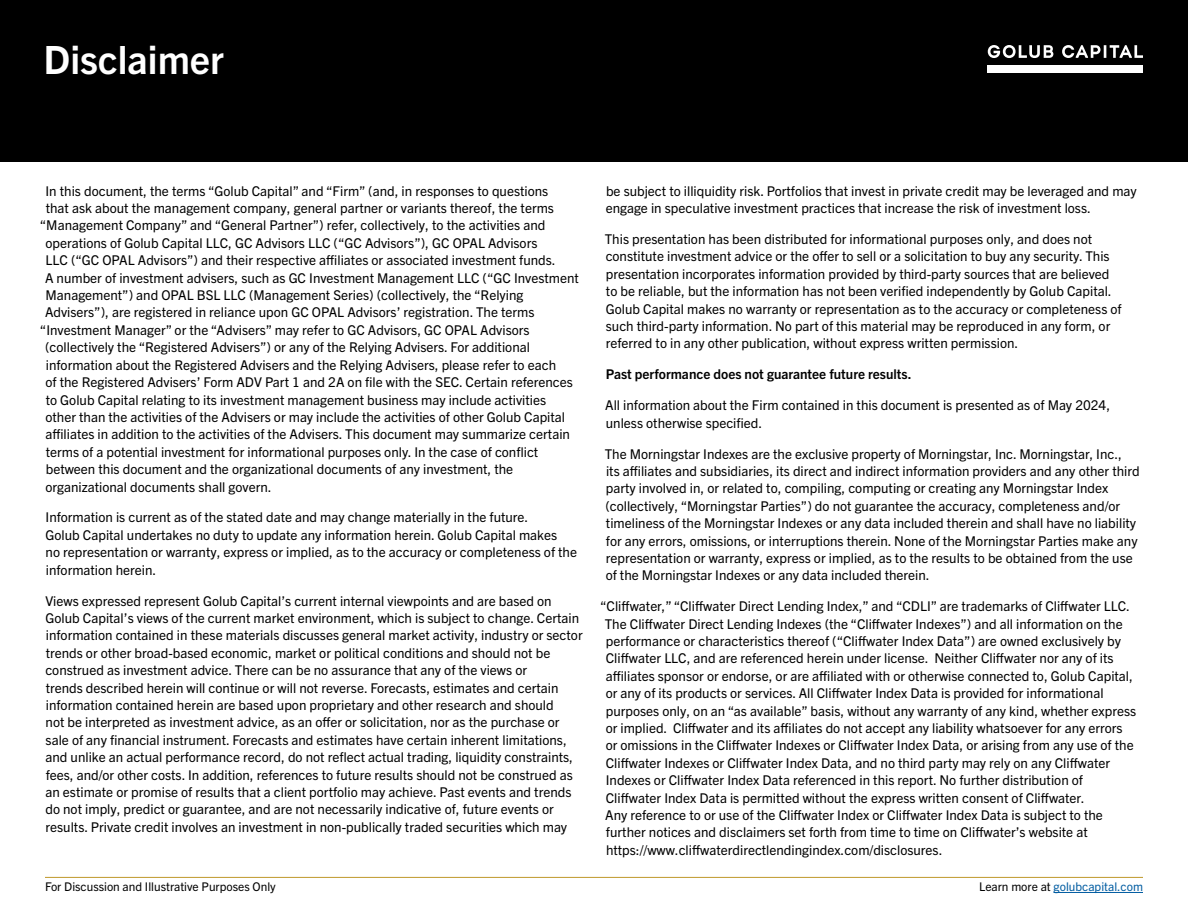
<style>
.page{position:relative;width:1188px;height:918px;background:#fff}
.page>*{position:absolute;margin:0;border:0;box-sizing:border-box;transform-origin:0 0}
.t1{font:700 39px "Trade Gothic Next LT Pro";color:#fff}
.t2{font:13.5px/17.4px "Trade Gothic Next LT Pro";color:#000}
.t3{font:700 13.5px "Trade Gothic Next LT Pro";color:#000}
.t4{font:12px "Trade Gothic Next LT Pro";color:#000}
.t5{font:12px "Trade Gothic Next LT Pro";color:#005ca1}
.s1{color:#000}
</style>
<div class="page">
<div style="left:0;top:0;width:1188px;height:161px;background:#000"></div>
<div style="left:988px;top:66px;width:155px;height:7px;background:#fff"></div>
<svg style="left:988px;top:45px;width:65px;height:13px"></svg>
<svg style="left:1062px;top:45px;width:81px;height:13px"></svg>
<hr style="left:45px;top:877px;width:1098px;height:1px;background:#bf982b">
<hr style="left:1054px;top:892px;width:89px;height:1px;background:#005ca1">
<h1 class="t1" style="left:44px;top:32px;width:182px">Disclaimer</h1>
<p class="t2" style="left:46px;top:181px;width:504px">In this document, the terms “Golub Capital” and “Firm” (and, in responses to questions</p>
<p class="t2" style="left:46px;top:199px;width:510px">that ask about the management company, general partner or variants thereof, the terms</p>
<p class="t2" style="left:40px;top:216px;width:507px">“Management Company” and “General Partner”) refer, collectively, to the activities and</p>
<p class="t2" style="left:45px;top:233px;width:494px">operations of Golub Capital LLC, GC Advisors LLC (“GC Advisors”), GC OPAL Advisors</p>
<p class="t2" style="left:46px;top:251px;width:512px">LLC (“GC OPAL Advisors”) and their respective affiliates or associated investment funds.</p>
<p class="t2" style="left:45px;top:268px;width:535px">A number of investment advisers, such as GC Investment Management LLC (“GC Investment</p>
<p class="t2" style="left:46px;top:286px;width:479px">Management”) and OPAL BSL LLC (Management Series) (collectively, the “Relying</p>
<p class="t2" style="left:45px;top:303px;width:491px">Advisers”), are registered in reliance upon GC OPAL Advisors’ registration. The terms</p>
<p class="t2" style="left:40px;top:320px;width:491px">“Investment Manager” or the “Advisers” may refer to GC Advisors, GC OPAL Advisors</p>
<p class="t2" style="left:45px;top:338px;width:486px">(collectively the “Registered Advisers”) or any of the Relying Advisers. For additional</p>
<p class="t2" style="left:46px;top:355px;width:512px">information about the Registered Advisers and the Relying Advisers, please refer to each</p>
<p class="t2" style="left:45px;top:373px;width:529px">of the Registered Advisers’ Form ADV Part 1 and 2A on file with the SEC. Certain references</p>
<p class="t2" style="left:46px;top:390px;width:502px">to Golub Capital relating to its investment management business may include activities</p>
<p class="t2" style="left:45px;top:407px;width:521px">other than the activities of the Advisers or may include the activities of other Golub Capital</p>
<p class="t2" style="left:45px;top:425px;width:526px">affiliates in addition to the activities of the Advisers. This document may summarize certain</p>
<p class="t2" style="left:46px;top:442px;width:494px">terms of a potential investment for informational purposes only. In the case of conflict</p>
<p class="t2" style="left:46px;top:460px;width:469px">between this document and the organizational documents of any investment, the</p>
<p class="t2" style="left:45px;top:477px;width:228px">organizational documents shall govern.</p>
<p class="t2" style="left:46px;top:508px;width:533px">Information is current as of the stated date and may change materially in the future.<br>Golub Capital undertakes no duty to update any information herein. Golub Capital makes<br>no representation or warranty, express or implied, as to the accuracy or completeness of the information herein.</p>
<p class="t2" style="left:45px;top:591px;width:539px">Views expressed represent Golub Capital’s current internal viewpoints and are based on Golub Capital’s views of the current market environment, which is subject to change. Certain information contained in these materials discusses general market activity, industry or sector trends or other broad-based economic, market or political conditions and should not be construed as investment advice. There can be no assurance that any of the views or<br>trends described herein will continue or will not reverse. Forecasts, estimates and certain information contained herein are based upon proprietary and other research and should<br>not be interpreted as investment advice, as an offer or solicitation, nor as the purchase or sale of any financial instrument. Forecasts and estimates have certain inherent limitations, and unlike an actual performance record, do not reflect actual trading, liquidity constraints, fees, and/or other costs. In addition, references to future results should not be construed as an estimate or promise of results that a client portfolio may achieve. Past events and trends do not imply, predict or guarantee, and are not necessarily indicative of, future events or results. Private credit involves an investment in non-publically traded securities which may</p>
<p class="t2" style="left:606px;top:181px;width:532px">be subject to illiquidity risk. Portfolios that invest in private credit may be leveraged and may engage in speculative investment practices that increase the risk of investment loss.</p>
<p class="t2" style="left:605px;top:230px;width:518px">This presentation has been distributed for informational purposes only, and does not constitute investment advice or the offer to sell or a solicitation to buy any security. This presentation incorporates information provided by third-party sources that are believed to be reliable, but the information has not been verified independently by Golub Capital.<br>Golub Capital makes no warranty or representation as to the accuracy or completeness of such third-party information. No part of this material may be reproduced in any form, or referred to in any other publication, without express written permission.</p>
<p class="t3" style="left:606px;top:365px;width:307px">Past performance does not guarantee future results.</p>
<p class="t2" style="left:605px;top:396px;width:506px">All information about the Firm contained in this document is presented as of May 2024, unless otherwise specified.</p>
<p class="t2" style="left:605px;top:444px;width:536px">The Morningstar Indexes are the exclusive property of Morningstar, Inc. Morningstar, Inc.,<br>its affiliates and subsidiaries, its direct and indirect information providers and any other third party involved in, or related to, compiling, computing or creating any Morningstar Index (collectively, “Morningstar Parties”) do not guarantee the accuracy, completeness and/or timeliness of the Morningstar Indexes or any data included therein and shall have no liability for any errors, omissions, or interruptions therein. None of the Morningstar Parties make any representation or warranty, express or implied, as to the results to be obtained from the use of the Morningstar Indexes or any data included therein.</p>
<p class="t2" style="left:605px;top:597px;width:533px;text-indent:-5px">“Cliffwater,” “Cliffwater Direct Lending Index,” and “CDLI” are trademarks of Cliffwater LLC.<br>The Cliffwater Direct Lending Indexes (the “Cliffwater Indexes”) and all information on the performance or characteristics thereof (“Cliffwater Index Data”) are owned exclusively by Cliffwater LLC, and are referenced herein under license. Neither Cliffwater nor any of its affiliates sponsor or endorse, or are affiliated with or otherwise connected to, Golub Capital, or any of its products or services. All Cliffwater Index Data is provided for informational purposes only, on an “as available” basis, without any warranty of any kind, whether express or implied. Cliffwater and its affiliates do not accept any liability whatsoever for any errors or omissions in the Cliffwater Indexes or Cliffwater Index Data, or arising from any use of the Cliffwater Indexes or Cliffwater Index Data, and no third party may rely on any Cliffwater Indexes or Cliffwater Index Data referenced in this report. No further distribution of Cliffwater Index Data is permitted without the express written consent of Cliffwater.<br>Any reference to or use of the Cliffwater Index or Cliffwater Index Data is subject to the further notices and disclaimers set forth from time to time on Cliffwater’s website at https://www.cliffwaterdirectlendingindex.com/disclosures.</p>
<p class="t4" style="left:45px;top:879px;width:232px">For Discussion and Illustrative Purposes Only</p>
<p class="t5" style="left:979px;top:879px;width:165px"><span class="s1">Learn more at</span> golubcapital.com</p>
</div>
